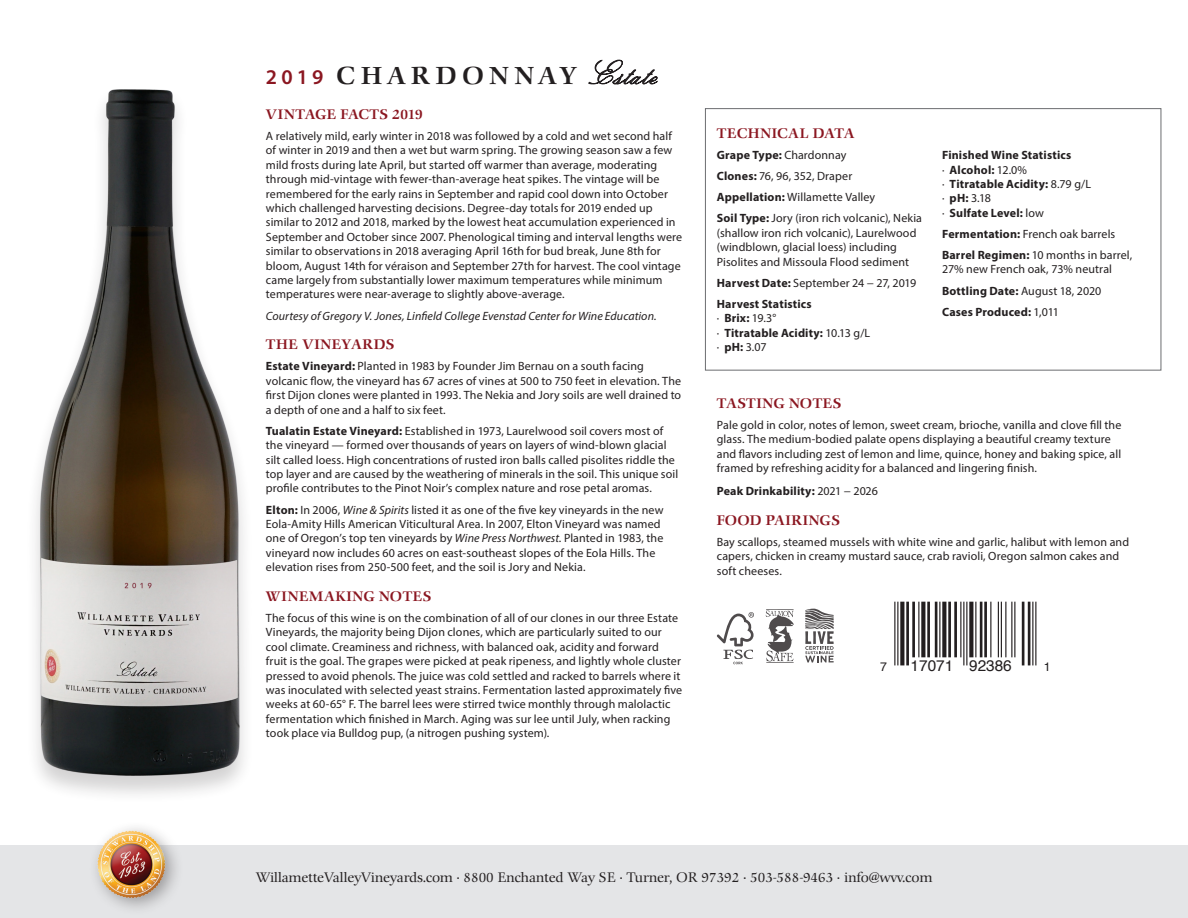
<style>
.page{position:relative;width:1188px;height:918px;background:#fff}
.page>*{position:absolute;margin:0;border:0;box-sizing:border-box;transform-origin:0 0}
.t1{font:500 24px "Comenius Antiqua";letter-spacing:.22em;color:#231f20}
.t2{font:15.3px "Helvetica";color:#231f20}
.t3{font:13.5px "Comenius Antiqua";color:#231f20}
.Body_Text_3{font:500 13.5px "Comenius Antiqua";letter-spacing:.03em;color:#8b1721}
.Body_Text_3-2{font:500 13.5px "Comenius Antiqua";color:#8b1721}
.Body_Text_3-3{font:500 13.5px "Comenius Antiqua";letter-spacing:.055em;color:#8b1721}
.Body_Text_3-4{font:500 13.5px "Comenius Antiqua";letter-spacing:.05em;color:#8b1721}
.t4{font:12.3px "Helvetica";color:#231f20}
.Body_Text_3-5{font:12px/14.4px "Myriad Pro";letter-spacing:.005em;color:#231f20}
.Body_Text_3-6{font:700 12px "Myriad Pro";letter-spacing:.015em;color:#231f20}
.Body_Text_3-7{font:italic 12px "Myriad Pro";letter-spacing:.005em;color:#231f20}
.s1{font-family:"Myriad Pro";font-weight:600;font-size:21px;color:#8b1721}
.s2{font-family:"Italian Script";font-weight:400;font-size:36px}
.s3{font-weight:700}
.s4{font-style:italic}
.s5{font-weight:400}
</style>
<div class="page">
<div style="left:0;top:845px;width:1188px;height:73px;background:#e4e5e7"></div>
<div style="left:88px;top:821px;width:96px;height:95px;background:#231f20;opacity:.4"></div>
<img style="left:94px;top:827px;width:76px;height:74px">
<hr style="left:894px;top:602px;width:1px;height:63px;background:#231f20">
<hr style="left:897px;top:602px;width:1px;height:63px;background:#231f20">
<svg style="left:900px;top:602px;width:4px;height:63px"></svg>
<hr style="left:906px;top:602px;width:3px;height:63px;background:#231f20">
<hr style="left:912px;top:602px;width:3px;height:55px;background:#231f20">
<hr style="left:918px;top:602px;width:1px;height:55px;background:#231f20">
<svg style="left:921px;top:602px;width:4px;height:55px"></svg>
<hr style="left:927px;top:602px;width:3px;height:55px;background:#231f20">
<hr style="left:935px;top:602px;width:2px;height:55px;background:#231f20">
<hr style="left:939px;top:602px;width:1px;height:55px;background:#231f20">
<svg style="left:942px;top:602px;width:4px;height:55px"></svg>
<hr style="left:948px;top:602px;width:3px;height:55px;background:#231f20">
<hr style="left:954px;top:602px;width:3px;height:55px;background:#231f20">
<hr style="left:960px;top:602px;width:1px;height:55px;background:#231f20">
<hr style="left:963px;top:602px;width:1px;height:63px;background:#231f20">
<hr style="left:966px;top:602px;width:1px;height:63px;background:#231f20">
<svg style="left:969px;top:602px;width:4px;height:55px"></svg>
<hr style="left:975px;top:602px;width:1px;height:55px;background:#231f20">
<hr style="left:980px;top:602px;width:2px;height:55px;background:#231f20">
<hr style="left:984px;top:602px;width:3px;height:55px;background:#231f20">
<hr style="left:990px;top:602px;width:1px;height:55px;background:#231f20">
<hr style="left:998px;top:602px;width:1px;height:55px;background:#231f20">
<hr style="left:1001px;top:602px;width:1px;height:55px;background:#231f20">
<hr style="left:1005px;top:602px;width:1px;height:55px;background:#231f20">
<hr style="left:1011px;top:602px;width:1px;height:55px;background:#231f20">
<hr style="left:1014px;top:602px;width:1px;height:55px;background:#231f20">
<hr style="left:1022px;top:602px;width:2px;height:63px;background:#231f20">
<hr style="left:1028px;top:602px;width:2px;height:63px;background:#231f20">
<hr style="left:1032px;top:602px;width:1px;height:63px;background:#231f20">
<hr style="left:1035px;top:602px;width:1px;height:63px;background:#231f20">
<div style="left:25px;top:87px;width:229px;height:717px;background:#231f20;opacity:.2"></div>
<img style="left:25px;top:87px;width:229px;height:699px">
<div style="left:705px;top:108px;width:456px;height:262px;border:1px solid #6c6d70"></div>
<svg style="left:766px;top:609px;width:28px;height:54px"></svg>
<svg style="left:805px;top:609px;width:29px;height:54px"></svg>
<svg style="left:717px;top:612px;width:37px;height:52px"></svg>
<p class="t1" style="left:266px;top:62px;width:393px"><span class="s1">2019</span> CHARDONNAY<span class="s2">Estate</span></p>
<p class="Body_Text_3-2" style="left:266px;top:107px;width:158px">VINTAGE FACTS 2019</p>
<p class="Body_Text_3-5" style="left:266px;top:129px;width:418px">A relatively mild, early winter in 2018 was followed by a cold and wet second half of winter in 2019 and then a wet but warm spring. The growing season saw a few mild frosts during late April, but started off warmer than average, moderating through mid-vintage with fewer-than-average heat spikes. The vintage will be remembered for the early rains in September and rapid cool down into October which challenged harvesting decisions. Degree-day totals for 2019 ended up similar to 2012 and 2018, marked by the lowest heat accumulation experienced in September and October since 2007. Phenological timing and interval lengths were similar to observations in 2018 averaging April 16th for bud break, June 8th for bloom, August 14th for véraison and September 27th for harvest. The cool vintage came largely from substantially lower maximum temperatures while minimum temperatures were near-average to slightly above-average.</p>
<p class="Body_Text_3-7" style="left:266px;top:308px;width:392px">Courtesy of Gregory V. Jones, Linfield College Evenstad Center for Wine Education.</p>
<p class="Body_Text_3-4" style="left:266px;top:337px;width:130px">THE VINEYARDS</p>
<p class="Body_Text_3-5" style="left:266px;top:359px;width:417px"><span class="s3">Estate Vineyard:</span> Planted in 1983 by Founder Jim Bernau on a south facing volcanic flow, the vineyard has 67 acres of vines at 500 to 750 feet in elevation. The first Dijon clones were planted in 1993. The Nekia and Jory soils are well drained to a depth of one and a half to six feet.</p>
<p class="Body_Text_3-5" style="left:266px;top:423px;width:414px"><span class="s3">Tualatin Estate Vineyard:</span> Established in 1973, Laurelwood soil covers most of the vineyard — formed over thousands of years on layers of wind-blown glacial silt called loess. High concentrations of rusted iron balls called pisolites riddle the top layer and are caused by the weathering of minerals in the soil. This unique soil profile contributes to the Pinot Noir’s complex nature and rose petal aromas.</p>
<p class="Body_Text_3-5" style="left:266px;top:502px;width:399px"><span class="s3">Elton:</span> In 2006, <span class="s4">Wine &amp; Spirits</span> listed it as one of the five key vineyards in the new Eola-Amity Hills American Viticultural Area. In 2007, Elton Vineyard was named one of Oregon’s top ten vineyards by <span class="s4">Wine Press Northwest</span>. Planted in 1983, the vineyard now includes 60 acres on east-southeast slopes of the Eola Hills. The elevation rises from 250-500 feet, and the soil is Jory and Nekia.</p>
<p class="Body_Text_3-3" style="left:266px;top:588px;width:167px">WINEMAKING NOTES</p>
<p class="Body_Text_3-5" style="left:266px;top:611px;width:418px">The focus of this wine is on the combination of all of our clones in our three Estate Vineyards, the majority being Dijon clones, which are particularly suited to our cool climate. Creaminess and richness, with balanced oak, acidity and forward fruit is the goal. The grapes were picked at peak ripeness, and lightly whole cluster pressed to avoid phenols. The juice was cold settled and racked to barrels where it was inoculated with selected yeast strains. Fermentation lasted approximately five weeks at 60-65° F. The barrel lees were stirred twice monthly through malolactic fermentation which finished in March. Aging was sur lee until July, when racking took place via Bulldog pup, (a nitrogen pushing system).</p>
<p class="Body_Text_3" style="left:717px;top:125px;width:139px">TECHNICAL DATA</p>
<p class="Body_Text_3-6" style="left:717px;top:147px;width:131px">Grape Type: <span class="s5">Chardonnay</span></p>
<p class="Body_Text_3-5" style="left:717px;top:169px;width:137px"><span class="s3">Clones:</span> 76, 96, 352, Draper</p>
<p class="Body_Text_3-5" style="left:717px;top:190px;width:160px"><span class="s3">Appellation:</span> Willamette Valley</p>
<p class="Body_Text_3-5" style="left:717px;top:211px;width:207px"><span class="s3">Soil Type:</span> Jory (iron rich volcanic), Nekia (shallow iron rich volcanic), Laurelwood (windblown, glacial loess) including Pisolites and Missoula Flood sediment</p>
<p class="Body_Text_3-5" style="left:717px;top:275px;width:201px"><span class="s3">Harvest Date:</span> September 24 − 27, 2019</p>
<p class="Body_Text_3-6" style="left:717px;top:296px;width:96px">Harvest Statistics</p>
<p class="Body_Text_3-5" style="left:717px;top:311px;width:61px">∙ <span class="s3">Brix:</span> 19.3°</p>
<p class="Body_Text_3-6" style="left:717px;top:325px;width:155px"><span class="s5">∙</span> Titratable Acidity: <span class="s5">10.13 g/L</span></p>
<p class="Body_Text_3-5" style="left:717px;top:340px;width:51px">∙ <span class="s3">pH:</span> 3.07</p>
<p class="Body_Text_3-6" style="left:942px;top:147px;width:131px">Finished Wine Statistics</p>
<p class="Body_Text_3-6" style="left:942px;top:162px;width:87px"><span class="s5">∙</span> Alcohol: <span class="s5">12.0%</span></p>
<p class="Body_Text_3-6" style="left:942px;top:176px;width:151px"><span class="s5">∙</span> Titratable Acidity: <span class="s5">8.79 g/L</span></p>
<p class="Body_Text_3-5" style="left:942px;top:191px;width:50px">∙ <span class="s3">pH:</span> 3.18</p>
<p class="Body_Text_3-6" style="left:942px;top:205px;width:103px"><span class="s5">∙</span> Sulfate Level: <span class="s5">low</span></p>
<p class="Body_Text_3-5" style="left:942px;top:226px;width:175px"><span class="s3">Fermentation:</span> French oak barrels</p>
<p class="Body_Text_3-5" style="left:942px;top:248px;width:192px"><span class="s3">Barrel Regimen:</span> 10 months in barrel,<br>27% new French oak, 73% neutral</p>
<p class="Body_Text_3-6" style="left:942px;top:283px;width:161px">Bottling Date: <span class="s5">August 18, 2020</span></p>
<p class="Body_Text_3-6" style="left:942px;top:304px;width:118px">Cases Produced: <span class="s5">1,011</span></p>
<p class="Body_Text_3" style="left:717px;top:396px;width:126px">TASTING NOTES</p>
<p class="Body_Text_3-5" style="left:717px;top:418px;width:406px">Pale gold in color, notes of lemon, sweet cream, brioche, vanilla and clove fill the glass. The medium-bodied palate opens displaying a beautiful creamy texture and flavors including zest of lemon and lime, quince, honey and baking spice, all framed by refreshing acidity for a balanced and lingering finish.</p>
<p class="Body_Text_3-6" style="left:717px;top:483px;width:162px">Peak Drinkability: <span class="s5">2021 − 2026</span></p>
<p class="Body_Text_3" style="left:717px;top:513px;width:125px">FOOD PAIRINGS</p>
<p class="Body_Text_3-5" style="left:717px;top:535px;width:414px">Bay scallops, steamed mussels with white wine and garlic, halibut with lemon and capers, chicken in creamy mustard sauce, crab ravioli, Oregon salmon cakes and soft cheeses.</p>
<p class="t4" style="left:880px;top:657px;width:8px">7</p>
<p class="t2" style="left:911px;top:654px;width:103px">17071 92386</p>
<p class="t4" style="left:1044px;top:657px;width:8px">1</p>
<p class="t3" style="left:256px;top:870px;width:678px">WillametteValleyVineyards.com · 8800 Enchanted Way SE · Turner, OR 97392 · 503-588-9463 · info@wvv.com</p>
</div>
